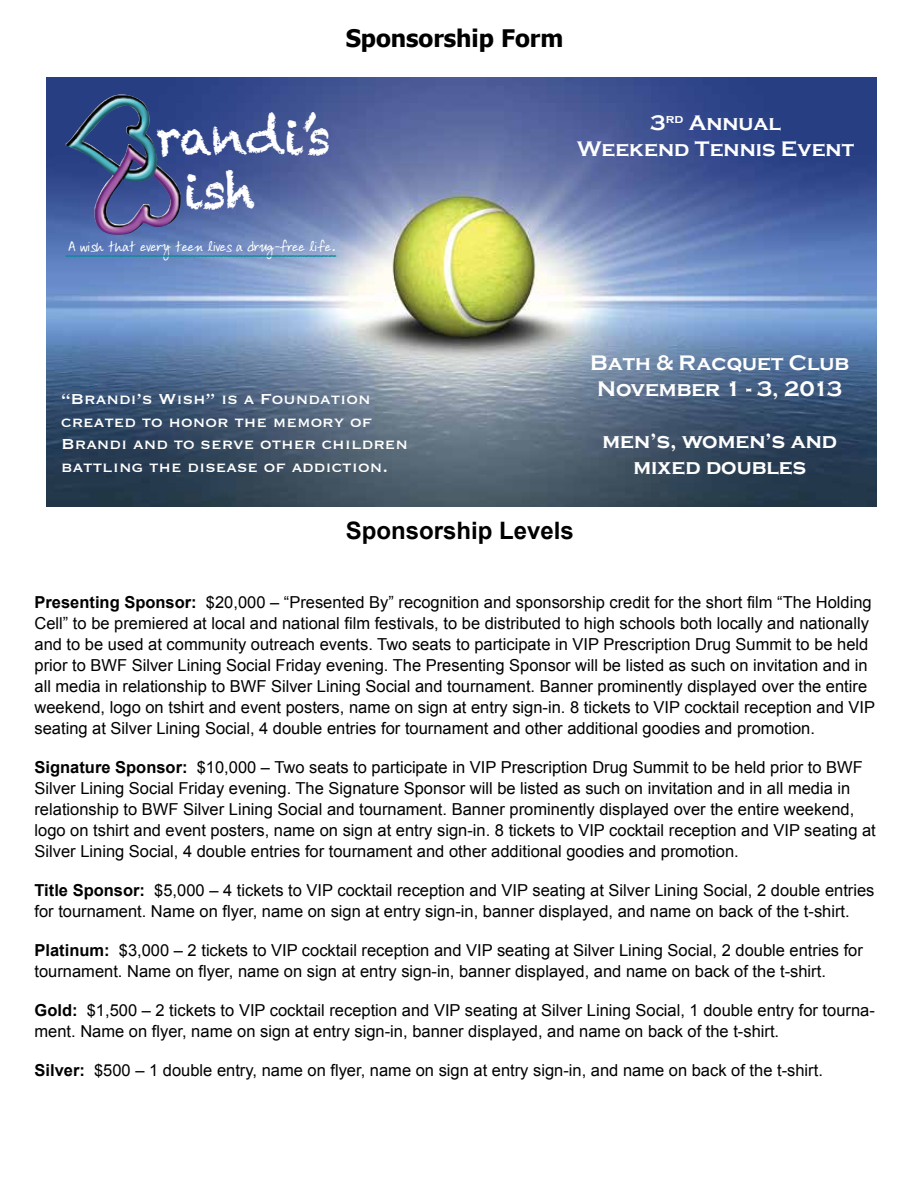
<style>
.page{position:relative;width:918px;height:1188px;background:#fff}
.page>*{position:absolute;margin:0;border:0;box-sizing:border-box;transform-origin:0 0}
.t1{font:48.75px "Chalkduster";letter-spacing:-.035em;color:#fff}
.t2{font:700 24.15px "Tahoma";color:#000}
.t3{font:700 24px "Arial";color:#000}
.t4{font:700 21.6px/26px "Copperplate Gothic";color:#fff;text-align:center}
.t5{font:18.9px/22.8px "Copperplate";color:#fff}
.t6{font:16.5px/21px "Arial";color:#000}
.t7{font:14.1px "Ardleys Hand";letter-spacing:-.035em;color:#fff}
.t8{font:11.4px "Chalkduster";color:#088b99}
.s1{font-weight:700}
</style>
<div class="page">
<img style="left:46px;top:78px;width:831px;height:429px">
<img style="left:66px;top:94px;width:115px;height:141px">
<h2 class="t2" style="left:346px;top:23px;width:219px">Sponsorship Form</h2>
<h1 class="t1" style="left:156px;top:108px;width:177px">randi’s</h1>
<h1 class="t1" style="left:184px;top:162px;width:73px">ish</h1>
<p class="t7" style="left:68px;top:238px;width:269px">A wish that every teen lives a drug-free life.</p>
<p class="t8" style="left:66px;top:245px;width:272px">___________________________________</p>
<h3 class="t4" style="left:577px;top:110px;width:278px">3<sup>rd</sup> Annual<br>Weekend Tennis Event</h3>
<p class="t5" style="left:61px;top:386px;width:348px">“Brandi’s Wish” is a Foundation created to honor the memory of<br>Brandi and to serve other children battling the disease of addiction.</p>
<h3 class="t4" style="left:590px;top:350px;width:260px">Bath &amp; Racquet Club<br>November 1 - 3, 2013</h3>
<h3 class="t4" style="left:602px;top:428px;width:236px">men’s, women’s and mixed doubles</h3>
<h3 class="t3" style="left:346px;top:515px;width:230px">Sponsorship Levels</h3>
<p class="t6" style="left:34px;top:592px;width:842px"><span class="s1">Presenting Sponsor:</span> $20,000 – “Presented By” recognition and sponsorship credit for the short film “The Holding Cell” to be premiered at local and national film festivals, to be distributed to high schools both locally and nationally and to be used at community outreach events. Two seats to participate in VIP Prescription Drug Summit to be held prior to BWF Silver Lining Social Friday evening. The Presenting Sponsor will be listed as such on invitation and in all media in relationship to BWF Silver Lining Social and tournament. Banner prominently displayed over the entire weekend, logo on tshirt and event posters, name on sign at entry sign-in. 8 tickets to VIP cocktail reception and VIP seating at Silver Lining Social, 4 double entries for tournament and other additional goodies and promotion.</p>
<p class="t6" style="left:34px;top:757px;width:843px"><span class="s1">Signature Sponsor:</span> $10,000 – Two seats to participate in VIP Prescription Drug Summit to be held prior to BWF Silver Lining Social Friday evening. The Signature Sponsor will be listed as such on invitation and in all media in relationship to BWF Silver Lining Social and tournament. Banner prominently displayed over the entire weekend, logo on tshirt and event posters, name on sign at entry sign-in. 8 tickets to VIP cocktail reception and VIP seating at Silver Lining Social, 4 double entries for tournament and other additional goodies and promotion.</p>
<p class="t6" style="left:34px;top:880px;width:842px"><span class="s1">Title Sponsor:</span> $5,000 – 4 tickets to VIP cocktail reception and VIP seating at Silver Lining Social, 2 double entries for tournament. Name on flyer, name on sign at entry sign-in, banner displayed, and name on back of the t-shirt.</p>
<p class="t6" style="left:34px;top:940px;width:830px"><span class="s1">Platinum:</span> $3,000 – 2 tickets to VIP cocktail reception and VIP seating at Silver Lining Social, 2 double entries for tournament. Name on flyer, name on sign at entry sign-in, banner displayed, and name on back of the t-shirt.</p>
<p class="t6" style="left:34px;top:1000px;width:842px"><span class="s1">Gold:</span> $1,500 – 2 tickets to VIP cocktail reception and VIP seating at Silver Lining Social, 1 double entry for tourna&shy;ment. Name on flyer, name on sign at entry sign-in, banner displayed, and name on back of the t-shirt.</p>
<p class="t6" style="left:34px;top:1060px;width:790px"><span class="s1">Silver:</span> $500 – 1 double entry, name on flyer, name on sign at entry sign-in, and name on back of the t-shirt.</p>
</div>
